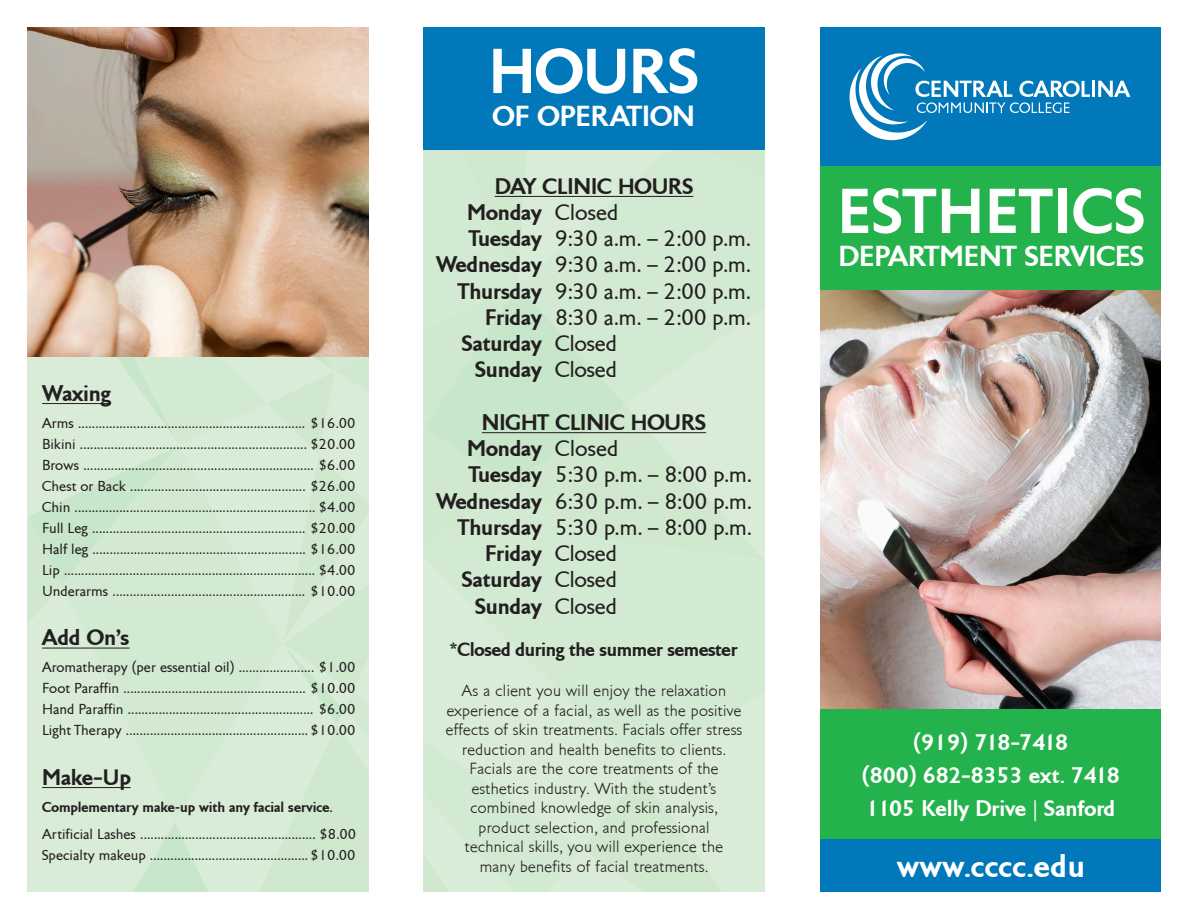
<style>
.page{position:relative;width:1188px;height:918px;background:#fff}
.page>*{position:absolute;margin:0;border:0;box-sizing:border-box;transform-origin:0 0}
.t1{font:700 58.5px "Tschichold";letter-spacing:.02em;color:#fff}
.t2{font:700 30px "Tschichold";letter-spacing:.025em;color:#fff}
.t3{font:700 27px "Tschichold";letter-spacing:-.005em;color:#fff}
.t4{font:21px "Tschichold";letter-spacing:-.02em;color:#231f20}
.t5{font:700 21px "Tschichold";letter-spacing:-.005em;color:#231f20}
.t6{font:700 21px "Tschichold";color:#fff}
.t7{font:700 21px "Tschichold";letter-spacing:-.075em;color:#fff}
.t8{font:700 18px "Tschichold";letter-spacing:-.02em;color:#231f20}
.t9{font:15px "Tschichold";letter-spacing:.025em;color:#231f20}
.t10{font:13.5px "Tschichold";letter-spacing:-.005em;color:#231f20}
.t11{font:700 13.5px "Tschichold";letter-spacing:-.005em;color:#231f20}
.s1{font-weight:400}
.s2{font-weight:700}
.s3{font-family:"Minion Pro";font-weight:400}
</style>
<div class="page">
<svg style="left:27px;top:356px;width:342px;height:536px;background:#d4ead3"></svg>
<svg style="left:423px;top:150px;width:342px;height:742px;background:#d3e9d2"></svg>
<hr style="left:42px;top:403px;width:69px;height:1px;background:#231f20">
<hr style="left:42px;top:648px;width:88px;height:1px;background:#231f20">
<hr style="left:42px;top:787px;width:89px;height:1px;background:#231f20">
<hr style="left:495px;top:196px;width:198px;height:1px;background:#231f20">
<hr style="left:482px;top:432px;width:224px;height:1px;background:#231f20">
<div style="left:821px;top:27px;width:340px;height:140px;background:#0078b9"></div>
<div style="left:423px;top:27px;width:342px;height:123px;background:#0078b9"></div>
<hr style="left:1092px;top:81px;width:3px;height:16px;background:#fff">
<svg style="left:1098px;top:81px;width:32px;height:16px"></svg>
<svg style="left:850px;top:53px;width:240px;height:87px"></svg>
<div style="left:821px;top:839px;width:340px;height:53px;background:#0078b9"></div>
<img style="left:821px;top:290px;width:340px;height:420px">
<div style="left:821px;top:710px;width:340px;height:129px;background:#23b24b"></div>
<div style="left:821px;top:167px;width:340px;height:123px;background:#23b24b"></div>
<img style="left:27px;top:27px;width:342px;height:329px">
<p class="t5" style="left:42px;top:380px;width:70px">Waxing</p>
<p class="t10" style="left:42px;top:415px;width:315px">Arms .................................................................. $16.00</p>
<p class="t10" style="left:42px;top:436px;width:315px">Bikini .................................................................. $20.00</p>
<p class="t10" style="left:42px;top:457px;width:315px">Brows ................................................................... $6.00</p>
<p class="t10" style="left:42px;top:478px;width:315px">Chest or Back ................................................... $26.00</p>
<p class="t10" style="left:42px;top:499px;width:315px">Chin ...................................................................... $4.00</p>
<p class="t10" style="left:42px;top:520px;width:315px">Full Leg .............................................................. $20.00</p>
<p class="t10" style="left:42px;top:541px;width:315px">Half leg .............................................................. $16.00</p>
<p class="t10" style="left:42px;top:562px;width:315px">Lip ......................................................................... $4.00</p>
<p class="t10" style="left:42px;top:583px;width:315px">Underarms ........................................................ $10.00</p>
<p class="t5" style="left:42px;top:624px;width:89px">Add On’s</p>
<p class="t10" style="left:42px;top:659px;width:315px">Aromatherapy (per essential oil) ...................... $1.00</p>
<p class="t10" style="left:42px;top:680px;width:315px">Foot Paraffin ..................................................... $10.00</p>
<p class="t10" style="left:42px;top:701px;width:315px">Hand Paraffin ...................................................... $6.00</p>
<p class="t10" style="left:42px;top:722px;width:315px">Light Therapy ..................................................... $10.00</p>
<p class="t5" style="left:42px;top:764px;width:90px">Make–Up</p>
<p class="t11" style="left:42px;top:798px;width:292px">Complementary make-up with any facial service.</p>
<p class="t10" style="left:42px;top:826px;width:316px">Artificial Lashes ................................................... $8.00</p>
<p class="t10" style="left:42px;top:847px;width:315px">Specialty makeup .............................................. $10.00</p>
<p class="t1" style="left:489px;top:35px;width:211px">HOURS</p>
<p class="t3" style="left:493px;top:99px;width:204px">OF OPERATION</p>
<p class="t5" style="left:495px;top:173px;width:200px">DAY CLINIC HOURS</p>
<p class="t5" style="left:467px;top:199px;width:153px">Monday <span class="s1">Closed</span></p>
<p class="t4" style="left:469px;top:226px;width:284px"><span class="s2">Tuesday</span> 9:30 a.m. – 2:00 p.m.</p>
<p class="t4" style="left:436px;top:252px;width:316px"><span class="s2">Wednesday</span> 9:30 a.m. – 2:00 p.m.</p>
<p class="t4" style="left:458px;top:278px;width:295px"><span class="s2">Thursday</span> 9:30 a.m. – 2:00 p.m.</p>
<p class="t4" style="left:485px;top:304px;width:267px"><span class="s2">Friday</span> 8:30 a.m. – 2:00 p.m.</p>
<p class="t5" style="left:462px;top:330px;width:157px">Saturday <span class="s1">Closed</span></p>
<p class="t5" style="left:475px;top:357px;width:143px">Sunday <span class="s1">Closed</span></p>
<p class="t5" style="left:482px;top:409px;width:226px">NIGHT CLINIC HOURS</p>
<p class="t5" style="left:467px;top:435px;width:153px">Monday <span class="s1">Closed</span></p>
<p class="t4" style="left:469px;top:462px;width:285px"><span class="s2">Tuesday</span> 5:30 p.m. – 8:00 p.m.</p>
<p class="t4" style="left:436px;top:488px;width:317px"><span class="s2">Wednesday</span> 6:30 p.m. – 8:00 p.m.</p>
<p class="t4" style="left:458px;top:514px;width:296px"><span class="s2">Thursday</span> 5:30 p.m. – 8:00 p.m.</p>
<p class="t5" style="left:485px;top:540px;width:133px">Friday <span class="s1">Closed</span></p>
<p class="t5" style="left:462px;top:567px;width:157px">Saturday <span class="s1">Closed</span></p>
<p class="t5" style="left:475px;top:593px;width:143px">Sunday <span class="s1">Closed</span></p>
<p class="t8" style="left:450px;top:638px;width:289px">*Closed during the summer semester</p>
<p class="t1" style="left:838px;top:175px;width:309px">ESTHETICS</p>
<p class="t3" style="left:839px;top:239px;width:307px">DEPARTMENT SERVICES</p>
<p class="t9" style="left:462px;top:682px;width:266px">As a client you will enjoy the relaxation</p>
<p class="t9" style="left:447px;top:701px;width:296px">experience of a facial, as well as the positive</p>
<p class="t9" style="left:446px;top:721px;width:298px">effects of skin treatments. Facials offer stress</p>
<p class="t9" style="left:462px;top:740px;width:265px">reduction and health benefits to clients.</p>
<p class="t9" style="left:470px;top:760px;width:250px">Facials are the core treatments of the</p>
<p class="t9" style="left:472px;top:779px;width:246px">esthetics industry. With the student’s</p>
<p class="t9" style="left:470px;top:799px;width:249px">combined knowledge of skin analysis,</p>
<p class="t9" style="left:479px;top:818px;width:232px">product selection, and professional</p>
<p class="t9" style="left:465px;top:838px;width:260px">technical skills, you will experience the</p>
<p class="t9" style="left:480px;top:857px;width:230px">many benefits of facial treatments.</p>
<p class="t2" style="left:897px;top:847px;width:189px">www.cccc.edu</p>
<p class="t7" style="left:913px;top:729px;width:156px">(919) 718–7418</p>
<p class="t6" style="left:862px;top:762px;width:260px">(800) 682–8353 ext. 7418</p>
<p class="t6" style="left:866px;top:795px;width:251px">1105 Kelly Drive <span class="s3">|</span> Sanford</p>
</div>
